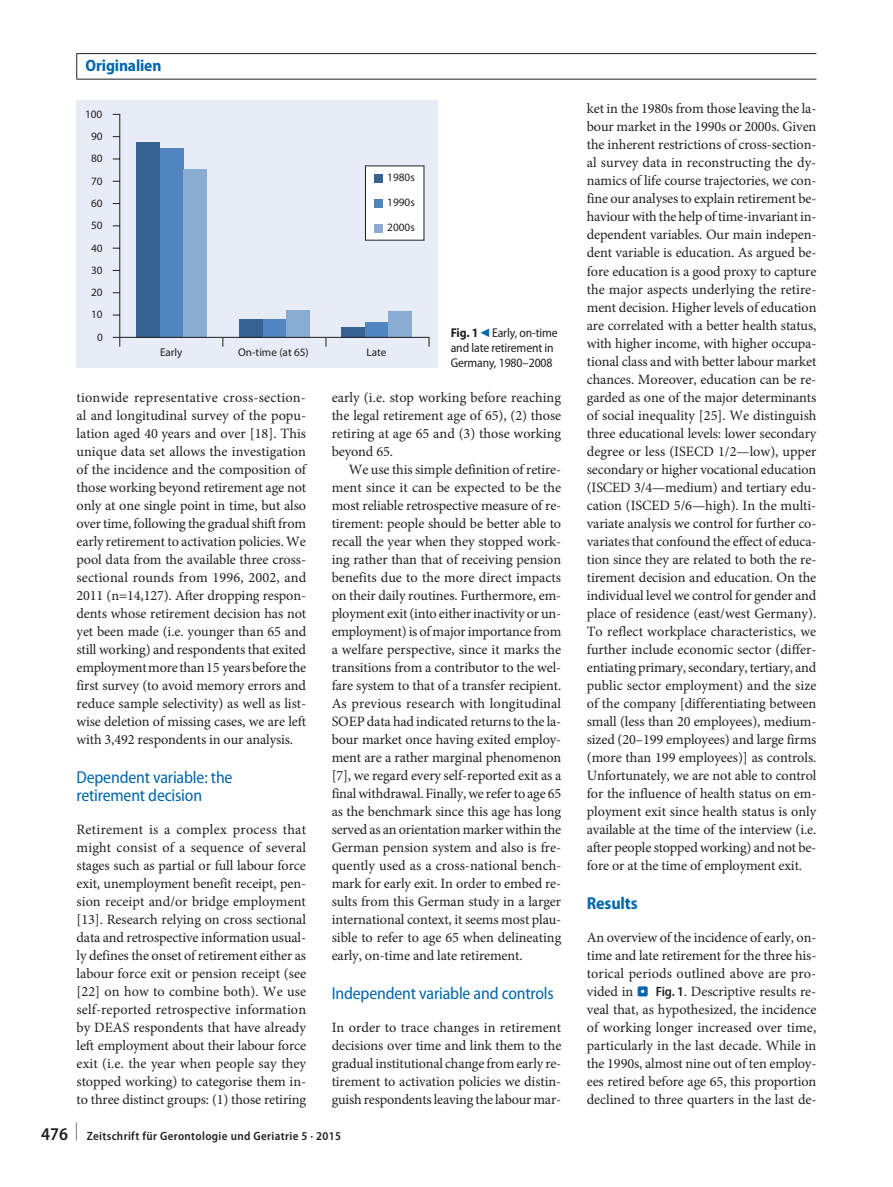
<style>
.page{position:relative;width:893px;height:1187px;background:#fff}
.page>*{position:absolute;margin:0;border:0;box-sizing:border-box;transform-origin:0 0}
.t1{font:semi-condensed 17.25px/18px "Myriad Pro";letter-spacing:-.01em;color:#0066ad}
.t2{font:700 semi-condensed 17.25px "Myriad Pro";letter-spacing:-.01em;color:#0066ad}
.t3{font:700 semi-condensed 16.5px "Myriad Pro";letter-spacing:-.01em;color:#0066ad}
.t4{font:14.25px/18px "Minion Pro";letter-spacing:-.01em;color:#231f20;text-align:justify}
.t5{font:semi-condensed 12.75px/15px "Myriad Pro";letter-spacing:-.01em;color:#231f20}
.t6{font:600 semi-condensed 12px "Myriad Pro";letter-spacing:.03em;color:#231f20}
.t7{font:11.25px "Myriad Pro";color:#231f20}
.s1{font-weight:700}
.s2{font-family:"S Buttons";font-stretch:normal;font-size:14.25px;color:#0066ad}
.s3{font-size:18px}
.s4{font-family:"S Buttons";font-size:13.5px;color:#0066ad}
.s5{font-family:"Myriad Pro";font-weight:600;font-stretch:semi-condensed;font-size:13.5px}
</style>
<div class="page">
<div style="left:77px;top:100px;width:361px;height:267px;background:#e7ecf6"></div>
<hr style="left:119px;top:114px;width:1px;height:233px;background:#231f20">
<div style="left:137px;top:143px;width:23px;height:195px;background:#376392"></div>
<div style="left:160px;top:148px;width:24px;height:190px;background:#5185bf"></div>
<div style="left:184px;top:169px;width:23px;height:169px;background:#89add2"></div>
<div style="left:240px;top:319px;width:23px;height:19px;background:#376392"></div>
<div style="left:263px;top:319px;width:24px;height:19px;background:#5185bf"></div>
<div style="left:287px;top:310px;width:23px;height:28px;background:#89add2"></div>
<div style="left:342px;top:327px;width:23px;height:11px;background:#376392"></div>
<div style="left:365px;top:322px;width:24px;height:16px;background:#5185bf"></div>
<div style="left:389px;top:311px;width:23px;height:27px;background:#89add2"></div>
<hr style="left:113px;top:337px;width:316px;height:1px;background:#231f20">
<div style="left:365px;top:165px;width:59px;height:75px;background:#fff"></div>
<div style="left:375px;top:174px;width:8px;height:8px;background:#376392"></div>
<div style="left:375px;top:199px;width:8px;height:8px;background:#5185bf"></div>
<div style="left:375px;top:224px;width:8px;height:8px;background:#89add2"></div>
<hr style="left:77px;top:53px;width:739px;height:1px;background:#231f20">
<svg style="left:76px;top:54px;width:1px;height:25px"></svg>
<hr style="left:77px;top:79px;width:739px;height:1px;background:#231f20">
<p class="t3" style="left:86px;top:57px;width:77px">Originalien</p>
<p class="t7" style="left:85px;top:107px;width:19px">100</p>
<p class="t7" style="left:91px;top:129px;width:13px">90</p>
<p class="t7" style="left:91px;top:152px;width:13px">80</p>
<p class="t7" style="left:91px;top:174px;width:13px">70</p>
<p class="t7" style="left:91px;top:196px;width:13px">60</p>
<p class="t7" style="left:91px;top:218px;width:13px">50</p>
<p class="t7" style="left:91px;top:241px;width:13px">40</p>
<p class="t7" style="left:91px;top:263px;width:13px">30</p>
<p class="t7" style="left:91px;top:285px;width:13px">20</p>
<p class="t7" style="left:91px;top:308px;width:13px">10</p>
<p class="t7" style="left:97px;top:330px;width:7px">0</p>
<p class="t7" style="left:387px;top:171px;width:29px">1980s</p>
<p class="t7" style="left:387px;top:196px;width:29px">1990s</p>
<p class="t7" style="left:387px;top:220px;width:29px">2000s</p>
<p class="t7" style="left:160px;top:345px;width:24px">Early</p>
<p class="t7" style="left:238px;top:345px;width:72px">On-time (at 65)</p>
<p class="t7" style="left:366px;top:345px;width:21px">Late</p>
<p class="t5" style="left:451px;top:325px;width:109px"><span class="s1">Fig. 1</span><span class="s2">9</span>Early, on-time and late retirement in<br>Germany, 1980–2008</p>
<p class="t4" style="left:77px;top:388px;width:231px">tionwide representative cross-section&shy;al and longitudinal survey of the popu&shy;lation aged 40 years and over [18]. This unique data set allows the investigation of the incidence and the composition of those working beyond retirement age not only at one single point in time, but also over time, following the gradual shift from early retirement to activation policies. We pool data from the available three cross&shy;sectional rounds from 1996, 2002, and 2011 (n=14,127). After dropping respon&shy;dents whose retirement decision has not yet been made (i.e. younger than 65 and still working) and respondents that exited employment more than 15 years before the first survey (to avoid memory errors and reduce sample selectivity) as well as list&shy;wise deletion of missing cases, we are left with 3,492 respondents in our analysis.</p>
<p class="t1" style="left:77px;top:767px;width:158px">Dependent variable: the retirement decision</p>
<p class="t4" style="left:77px;top:820px;width:231px">Retirement is a complex process that might consist of a sequence of several stages such as partial or full labour force exit, unemployment benefit receipt, pen&shy;sion receipt and/or bridge employment [13]. Research relying on cross sectional data and retrospective information usual&shy;ly defines the onset of retirement either as labour force exit or pension receipt (see [22] on how to combine both). We use self-reported retrospective information by DEAS respondents that have already left employment about their labour force exit (i.e. the year when people say they stopped working) to categorise them in&shy;to three distinct groups: (1) those retiring</p>
<p class="t4" style="left:332px;top:388px;width:231px">early (i.e. stop working before reaching the legal retirement age of 65), (2) those retiring at age 65 and (3) those working beyond 65.</p>
<p class="t4" style="left:332px;top:460px;width:231px;text-indent:17px">We use this simple definition of retire&shy;ment since it can be expected to be the most reliable retrospective measure of re&shy;tirement: people should be better able to recall the year when they stopped work&shy;ing rather than that of receiving pension benefits due to the more direct impacts on their daily routines. Furthermore, em&shy;ployment exit (into either inactivity or un&shy;employment) is of major importance from a welfare perspective, since it marks the transitions from a contributor to the wel&shy;fare system to that of a transfer recipient.<br>As previous research with longitudinal SOEP data had indicated returns to the la&shy;bour market once having exited employ&shy;ment are a rather marginal phenomenon [7], we regard every self-reported exit as a final withdrawal. Finally, we refer to age 65 as the benchmark since this age has long served as an orientation marker within the German pension system and also is fre&shy;quently used as a cross-national bench&shy;mark for early exit. In order to embed re&shy;sults from this German study in a larger international context, it seems most plau&shy;sible to refer to age 65 when delineating early, on-time and late retirement.</p>
<p class="t1" style="left:332px;top:983px;width:224px">Independent variable and controls</p>
<p class="t4" style="left:332px;top:1018px;width:231px">In order to trace changes in retirement decisions over time and link them to the gradual institutional change from early re&shy;tirement to activation policies we distin&shy;guish respondents leaving the labour mar-</p>
<p class="t6" style="left:41px;top:1129px;width:302px"><span class="s3">476 </span><sup>|</sup> Zeitschrift für Gerontologie und Geriatrie 5 · 2015</p>
<p class="t4" style="left:587px;top:100px;width:231px">ket in the 1980s from those leaving the la&shy;bour market in the 1990s or 2000s. Given the inherent restrictions of cross-section&shy;al survey data in reconstructing the dy&shy;namics of life course trajectories, we con&shy;fine our analyses to explain retirement be&shy;haviour with the help of time-invariant in&shy;dependent variables. Our main indepen&shy;dent variable is education. As argued be&shy;fore education is a good proxy to capture the major aspects underlying the retire&shy;ment decision. Higher levels of education are correlated with a better health status, with higher income, with higher occupa&shy;tional class and with better labour market chances. Moreover, education can be re&shy;garded as one of the major determinants of social inequality [25]. We distinguish three educational levels: lower secondary degree or less (ISECD 1/2—low), upper secondary or higher vocational education (ISCED 3/4—medium) and tertiary edu&shy;cation (ISCED 5/6—high). In the multi&shy;variate analysis we control for further co&shy;variates that confound the effect of educa&shy;tion since they are related to both the re&shy;tirement decision and education. On the individual level we control for gender and place of residence (east/west Germany).<br>To reflect workplace characteristics, we further include economic sector (differ&shy;entiating primary, secondary, tertiary, and public sector employment) and the size of the company [differentiating between small (less than 20 employees), medium&shy;sized (20–199 employees) and large firms (more than 199 employees)] as controls.<br>Unfortunately, we are not able to control for the influence of health status on em&shy;ployment exit since health status is only available at the time of the interview (i.e. after people stopped working) and not be&shy;fore or at the time of employment exit.</p>
<p class="t2" style="left:587px;top:893px;width:52px">Results</p>
<p class="t4" style="left:587px;top:928px;width:231px">An overview of the incidence of early, on&shy;time and late retirement for the three his&shy;torical periods outlined above are pro&shy;vided in <span class="s4">.</span> <span class="s5">Fig. 1</span>. Descriptive results re&shy;veal that, as hypothesized, the incidence of working longer increased over time, particularly in the last decade. While in the 1990s, almost nine out of ten employ&shy;ees retired before age 65, this proportion declined to three quarters in the last de-</p>
</div>
